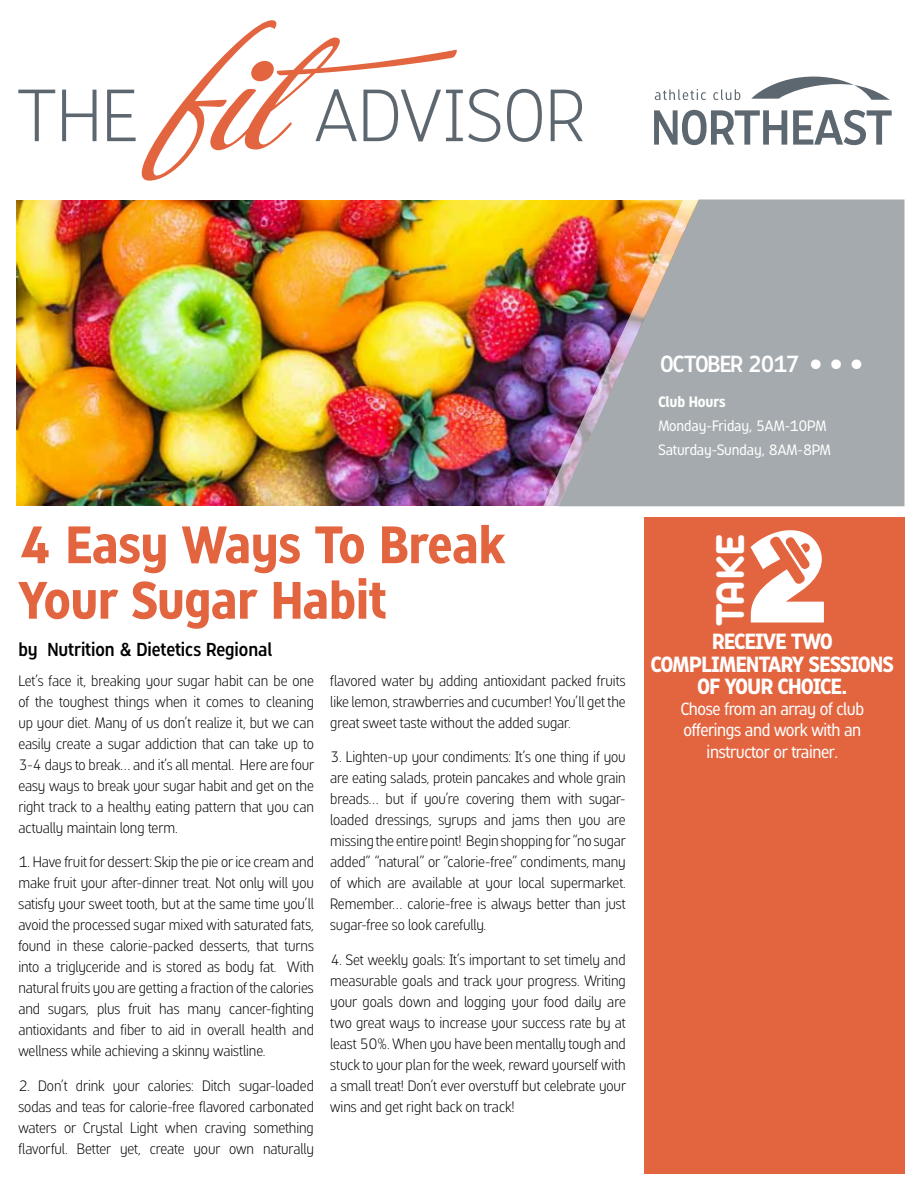
<style>
.page{position:relative;width:918px;height:1188px;background:#fff}
.page>*{position:absolute;margin:0;border:0;box-sizing:border-box;transform-origin:0 0}
.t1{font:700 52.5px/55.5px "Morpeth";letter-spacing:-.015em;color:#e36540}
.t2{font:700 43.35px "Arista Pro Trial";color:#fff}
.t3{font:600 23.25px "Morpeth";letter-spacing:-.04em;color:#fff}
.t4{font:700 21.9px/22.5px "Morpeth";letter-spacing:-.02em;color:#fff}
.t5{font:600 18.75px "Morpeth";color:#000}
.t6{font:500 17.55px/21px "Morpeth";letter-spacing:-.02em;color:#fff;text-align:center}
.t7{font:300 15px/21px "Morpeth";letter-spacing:-.005em;color:#000;text-align:justify}
.t8{font:500 15px/24px "Morpeth";letter-spacing:-.01em;color:#fff}
.t9{font:700 15px "Morpeth";letter-spacing:-.005em;color:#fff}
.s1{font-weight:500;font-size:24px}
</style>
<div class="page">
<img style="left:16px;top:200px;width:524px;height:306px">
<div style="left:707px;top:200px;width:197px;height:306px;background:#a4aaad"></div>
<div style="left:644px;top:518px;width:260px;height:656px;background:#e36540"></div>
<img style="left:540px;top:199px;width:167px;height:308px">
<svg style="left:142px;top:20px;width:315px;height:161px"></svg>
<svg style="left:315px;top:89px;width:268px;height:53px"></svg>
<svg style="left:18px;top:90px;width:118px;height:51px"></svg>
<svg style="left:751px;top:77px;width:139px;height:23px"></svg>
<svg style="left:655px;top:89px;width:51px;height:11px"></svg>
<svg style="left:713px;top:89px;width:27px;height:11px"></svg>
<svg style="left:654px;top:110px;width:133px;height:35px"></svg>
<svg style="left:793px;top:110px;width:99px;height:35px"></svg>
<svg style="left:750px;top:530px;width:74px;height:93px"></svg>
<h3 class="t3" style="left:660px;top:347px;width:205px">OCTOBER 2017 <span class="s1">• • •</span></h3>
<p class="t9" style="left:658px;top:391px;width:69px">CLUB HOURS</p>
<p class="t8" style="left:658px;top:413px;width:174px">Monday-Friday, 5AM-10PM<br>Saturday-Sunday, 8AM-8PM</p>
<h1 class="t1" style="left:19px;top:517px;width:488px">4 EASY WAYS TO BREAK<br>YOUR SUGAR HABIT</h1>
<p class="t5" style="left:19px;top:636px;width:255px">by Nutrition &amp; Dietetics Regional</p>
<h3 class="t4" style="left:651px;top:630px;width:183px;text-indent:61px">RECEIVE TWO<br>COMPLIMENTARY SESS</h3>
<h2 class="t2" style="left:704px;top:626px;width:93px;rotate:-90deg">Take</h2>
<h3 class="t4" style="left:851px;top:653px;width:43px">IONS</h3>
<p class="t7" style="left:18px;top:669px;width:297px">Let’s face it, breaking your sugar habit can be one of the toughest things when it comes to cleaning up your diet. Many of us don’t realize it, but we can easily create a sugar addiction that can take up to 3-4 days to break… and it’s all mental. Here are four easy ways to break your sugar habit and get on the right track to a healthy eating pattern that you can actually maintain long term.</p>
<p class="t7" style="left:18px;top:851px;width:297px">1. Have fruit for dessert: Skip the pie or ice cream and make fruit your after-dinner treat. Not only will you satisfy your sweet tooth, but at the same time you’ll avoid the processed sugar mixed with saturated fats, found in these calorie-packed desserts, that turns into a triglyceride and is stored as body fat. With natural fruits you are getting a fraction of the calories and sugars, plus fruit has many cancer-fighting antioxidants and fiber to aid in overall health and wellness while achieving a skinny waistline.</p>
<p class="t7" style="left:18px;top:1074px;width:297px">2. Don’t drink your calories: Ditch sugar-loaded sodas and teas for calorie-free flavored carbonated waters or Crystal Light when craving something flavorful. Better yet, create your own naturally</p>
<p class="t7" style="left:330px;top:669px;width:297px">flavored water by adding antioxidant packed fruits like lemon, strawberries and cucumber! You’ll get the great sweet taste without the added sugar.</p>
<p class="t7" style="left:330px;top:746px;width:297px">3. Lighten-up your condiments: It’s one thing if you are eating salads, protein pancakes and whole grain breads… but if you’re covering them with sugar&shy;loaded dressings, syrups and jams then you are missing the entire point! Begin shopping for “no sugar added” “natural” or “calorie-free” condiments, many of which are available at your local supermarket.<br>Remember… calorie-free is always better than just sugar-free so look carefully.</p>
<p class="t7" style="left:330px;top:948px;width:297px">4. Set weekly goals: It’s important to set timely and measurable goals and track your progress. Writing your goals down and logging your food daily are two great ways to increase your success rate by at least 50%. When you have been mentally tough and stuck to your plan for the week, reward yourself with a small treat! Don’t ever overstuff but celebrate your wins and get right back on track!</p>
<h3 class="t4" style="left:698px;top:675px;width:151px">OF YOUR CHOICE.</h3>
<p class="t6" style="left:681px;top:698px;width:185px">Chose from an array of club offerings and work with an instructor or trainer.</p>
</div>
